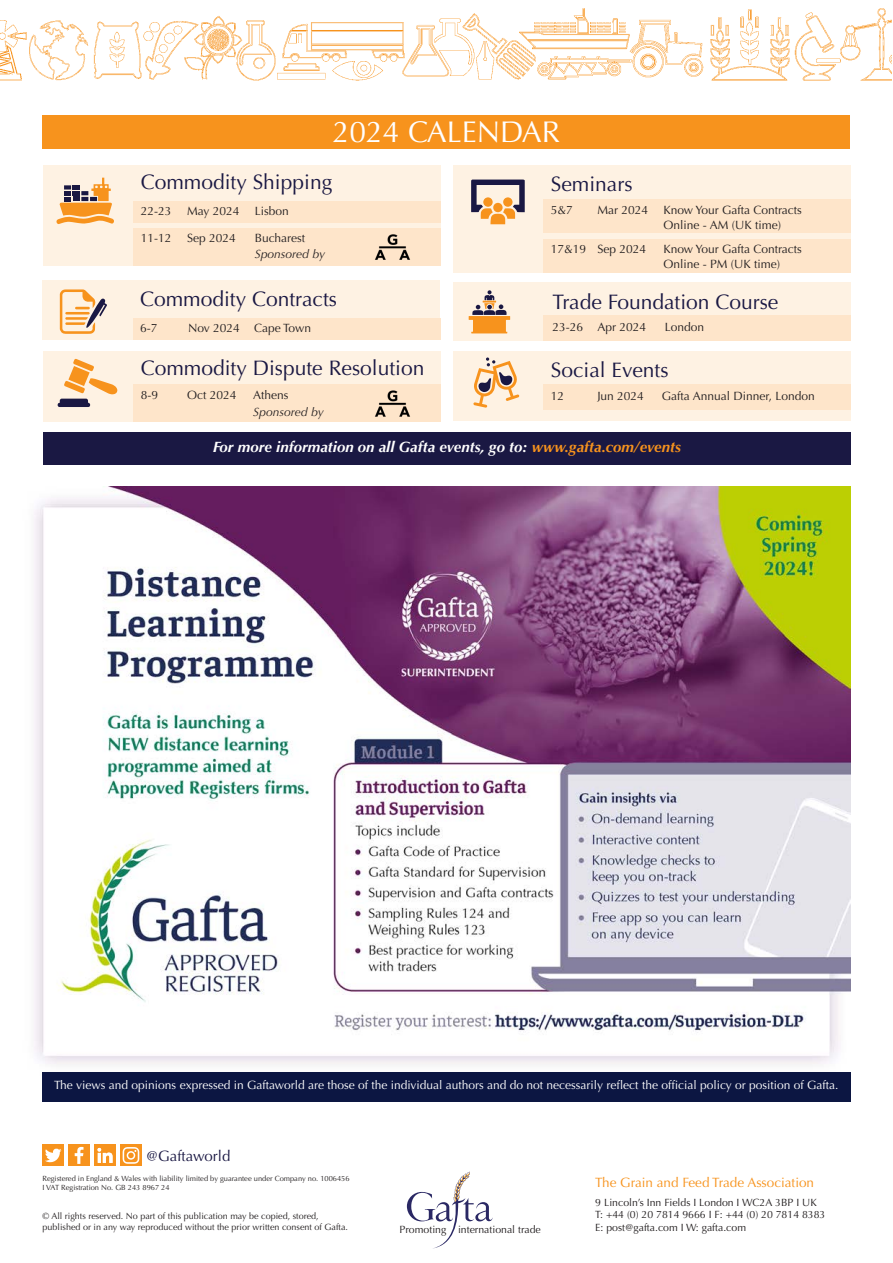
<style>
.page{position:relative;width:893px;height:1263px;background:#fff}
.page>*{position:absolute;margin:0;border:0;box-sizing:border-box;transform-origin:0 0}
.t1{font:30px "Optima";color:#fff}
.t2{font:21px "Optima";color:#1a1843}
.t3{font:italic 700 15px "Optima";color:#fff}
.t4{font:15px "Optima";color:#1a1843}
.t5{font:13.5px "Optima";color:#f7931d}
.t6{font:12px "Optima";color:#231f20}
.t7{font:12px "Optima";color:#fff}
.t8{font:italic 12px "Optima";color:#231f20}
.t9{font:10.5px "Optima";color:#231f20}
.t10{font:9px/10.8px "Optima";color:#231f20}
.t11{font:7.5px/9px "Optima";color:#231f20}
.s1{color:#f7931d}
</style>
<div class="page">
<img style="left:34px;top:487px;width:816px;height:578px">
<div style="left:43px;top:165px;width:397px;height:101px;background:#fef2e3"></div>
<div style="left:43px;top:351px;width:397px;height:71px;background:#fef2e3"></div>
<div style="left:43px;top:280px;width:397px;height:60px;background:#fef2e3"></div>
<div style="left:133px;top:318px;width:307px;height:22px;background:#fee5ca"></div>
<div style="left:133px;top:201px;width:307px;height:22px;background:#fee5ca"></div>
<svg style="left:407px;top:1171px;width:85px;height:77px"></svg>
<div style="left:43px;top:1145px;width:21px;height:21px;background:#f7931d"></div>
<svg style="left:45px;top:1148px;width:16px;height:14px"></svg>
<div style="left:94px;top:1145px;width:22px;height:21px;background:#f7931d"></div>
<svg style="left:98px;top:1148px;width:15px;height:15px"></svg>
<div style="left:68px;top:1145px;width:22px;height:21px;background:#f7931d"></div>
<svg style="left:75px;top:1147px;width:9px;height:17px"></svg>
<svg style="left:120px;top:1145px;width:22px;height:21px"></svg>
<svg style="left:123px;top:1147px;width:16px;height:17px"></svg>
<img style="left:0;top:8px;width:891px;height:73px">
<div style="left:453px;top:282px;width:397px;height:59px;background:#fef2e3"></div>
<div style="left:453px;top:165px;width:397px;height:107px;background:#fef2e3"></div>
<div style="left:453px;top:351px;width:397px;height:69px;background:#fef2e3"></div>
<div style="left:43px;top:432px;width:807px;height:33px;background:#1a1843"></div>
<div style="left:543px;top:315px;width:307px;height:26px;background:#fee5ca"></div>
<div style="left:543px;top:385px;width:307px;height:25px;background:#fee5ca"></div>
<div style="left:543px;top:200px;width:307px;height:33px;background:#fee5ca"></div>
<div style="left:543px;top:239px;width:307px;height:34px;background:#fee5ca"></div>
<div style="left:133px;top:385px;width:307px;height:37px;background:#fee5ca"></div>
<div style="left:43px;top:115px;width:807px;height:33px;background:#f7931d"></div>
<svg style="left:68px;top:366px;width:22px;height:20px"></svg>
<svg style="left:73px;top:359px;width:21px;height:12px"></svg>
<svg style="left:57px;top:378px;width:60px;height:29px"></svg>
<svg style="left:469px;top:290px;width:41px;height:43px"></svg>
<svg style="left:471px;top:180px;width:54px;height:44px"></svg>
<svg style="left:483px;top:197px;width:10px;height:10px"></svg>
<div style="left:503px;top:197px;width:10px;height:10px;background:#f7931d;border-radius:50%"></div>
<div style="left:493px;top:203px;width:10px;height:9px;background:#f7931d;border-radius:50%"></div>
<svg style="left:473px;top:357px;width:46px;height:51px"></svg>
<svg style="left:60px;top:289px;width:47px;height:45px"></svg>
<div style="left:133px;top:228px;width:307px;height:38px;background:#fee5ca"></div>
<svg style="left:57px;top:178px;width:57px;height:46px"></svg>
<img style="left:375px;top:234px;width:35px;height:26px">
<img style="left:375px;top:390px;width:35px;height:27px">
<div style="left:42px;top:1072px;width:808px;height:30px;background:#0c1642"></div>
<p class="t1" style="left:333px;top:115px;width:229px">2024 CALENDAR</p>
<p class="t2" style="left:141px;top:170px;width:193px">Commodity Shipping</p>
<p class="t6" style="left:141px;top:204px;width:32px">22-23</p>
<p class="t6" style="left:187px;top:204px;width:54px">May 2024</p>
<p class="t6" style="left:255px;top:204px;width:36px">Lisbon</p>
<p class="t6" style="left:141px;top:231px;width:32px">11-12</p>
<p class="t6" style="left:187px;top:231px;width:50px">Sep 2024</p>
<p class="t6" style="left:255px;top:231px;width:52px">Bucharest</p>
<p class="t8" style="left:255px;top:247px;width:72px">Sponsored by</p>
<p class="t2" style="left:140px;top:287px;width:198px">Commodity Contracts</p>
<p class="t6" style="left:140px;top:321px;width:19px">6-7</p>
<p class="t6" style="left:188px;top:321px;width:125px">Nov 2024 Cape Town</p>
<p class="t2" style="left:551px;top:172px;width:83px">Seminars</p>
<p class="t6" style="left:551px;top:203px;width:24px">5&amp;7</p>
<p class="t6" style="left:597px;top:203px;width:52px">Mar 2024</p>
<p class="t6" style="left:663px;top:203px;width:140px">Know Your Gafta Contracts</p>
<p class="t6" style="left:663px;top:218px;width:119px">Online - AM (UK time)</p>
<p class="t6" style="left:551px;top:242px;width:97px">17&amp;19 Sep 2024</p>
<p class="t6" style="left:663px;top:242px;width:140px">Know Your Gafta Contracts</p>
<p class="t6" style="left:663px;top:257px;width:118px">Online - PM (UK time)</p>
<p class="t2" style="left:552px;top:289px;width:228px">Trade Foundation Course</p>
<p class="t6" style="left:552px;top:320px;width:95px">23-26 Apr 2024</p>
<p class="t6" style="left:665px;top:320px;width:41px">London</p>
<p class="t2" style="left:141px;top:356px;width:285px">Commodity Dispute Resolution</p>
<p class="t6" style="left:141px;top:388px;width:19px">8-9</p>
<p class="t6" style="left:187px;top:388px;width:51px">Oct 2024</p>
<p class="t6" style="left:253px;top:388px;width:37px">Athens</p>
<p class="t8" style="left:253px;top:405px;width:72px">Sponsored by</p>
<p class="t3" style="left:213px;top:438px;width:470px">For more information on all Gafta events, go to: <span class="s1">www.gafta.com/events</span></p>
<p class="t2" style="left:551px;top:358px;width:119px">Social Events</p>
<p class="t6" style="left:551px;top:389px;width:15px">12</p>
<p class="t6" style="left:597px;top:389px;width:48px">Jun 2024</p>
<p class="t6" style="left:662px;top:389px;width:154px">Gafta Annual Dinner, London</p>
<p class="t7" style="left:54px;top:1078px;width:786px">The views and opinions expressed in Gaftaworld are those of the individual authors and do not necessarily reflect the official policy or position of Gafta.</p>
<p class="t4" style="left:146px;top:1147px;width:86px">@Gaftaworld</p>
<p class="t11" style="left:43px;top:1174px;width:309px">Registered in England &amp; Wales with liability limited by guarantee under Company no. 1006456<br>I VAT Registration No. GB 243 8967 24</p>
<p class="t10" style="left:43px;top:1211px;width:307px">© All rights reserved. No part of this publication may be copied, stored, published or in any way reproduced without the prior written consent of Gafta.</p>
<p class="t9" style="left:400px;top:1224px;width:143px">Promoting international trade</p>
<p class="t5" style="left:595px;top:1174px;width:220px">The Grain and Feed Trade Association</p>
<p class="t9" style="left:595px;top:1196px;width:223px">9 Lincoln’s Inn Fields I London I WC2A 3BP I UK</p>
<p class="t9" style="left:595px;top:1208px;width:232px">T: +44 (0) 20 7814 9666 I F: +44 (0) 20 7814 8383</p>
<p class="t9" style="left:595px;top:1221px;width:152px">E: post@gafta.com I W: gafta.com</p>
</div>
